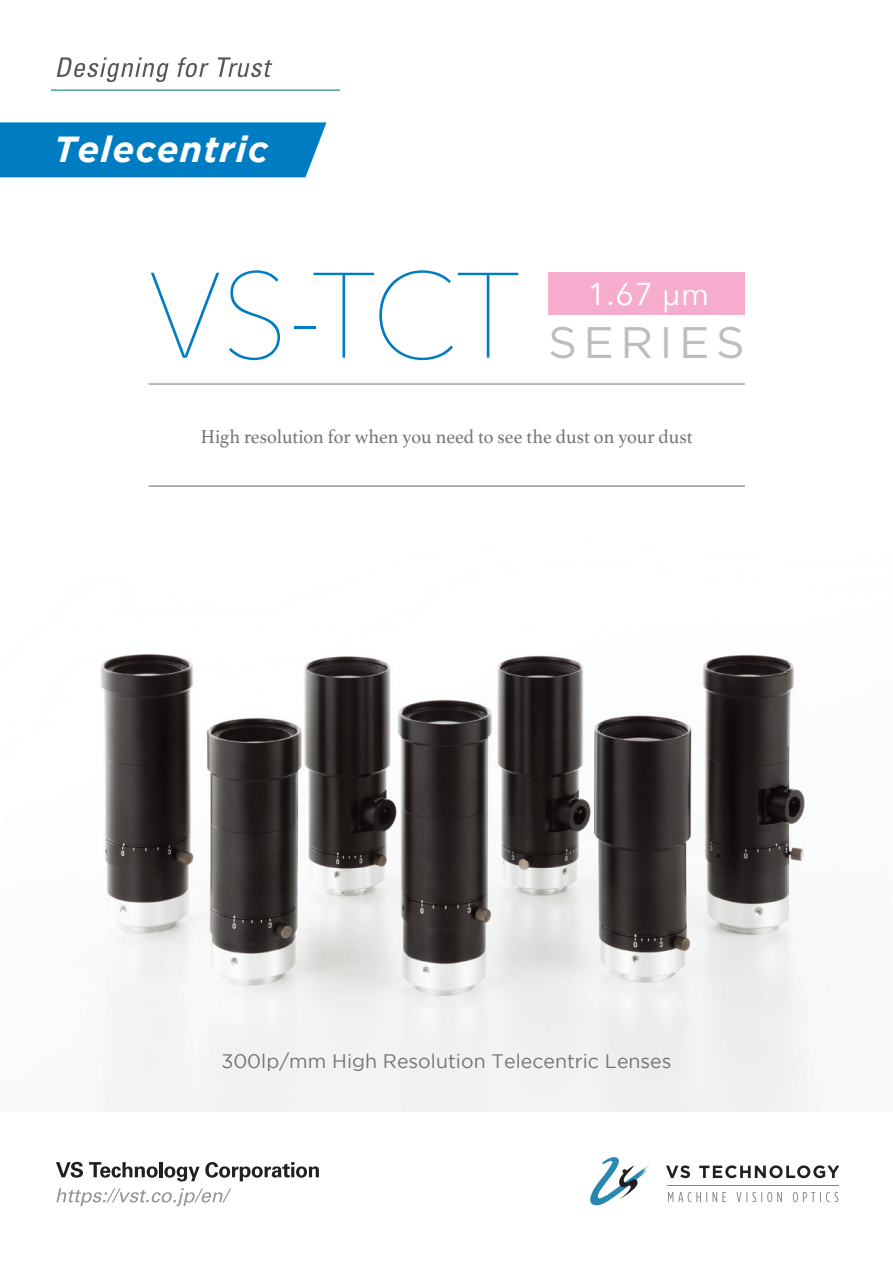
<style>
.page{position:relative;width:893px;height:1263px;background:#fff}
.page>*{position:absolute;margin:0;border:0;box-sizing:border-box;transform-origin:0 0}
.t1{font:200 120px "Avenir Next";color:#007cc3}
.t2{font:44.1px "Gotham";letter-spacing:.14em;color:#bcbdc0}
.t3{font:italic 700 36.15px "Gotham";letter-spacing:.03em;color:#fff}
.t4{font:31.5px "Avenir Next";color:#fff}
.t5{font:19.5px "Athelas";color:#747478}
.t6{font:19.5px "Gotham";color:#747478}
</style>
<div class="page">
<img style="left:100px;top:654px;width:719px;height:457px">
<div style="left:548px;top:273px;width:197px;height:42px;background:#f6adcd"></div>
<hr style="left:149px;top:384px;width:596px;height:1px;background:#747478">
<hr style="left:149px;top:383px;width:596px;height:1px;background:#bcbdc0">
<hr style="left:149px;top:486px;width:596px;height:1px;background:#747478">
<hr style="left:149px;top:485px;width:596px;height:1px;background:#bcbdc0">
<div style="left:0;top:122px;width:326px;height:55px;background:#007cc3"></div>
<svg style="left:57px;top:57px;width:112px;height:25px"></svg>
<svg style="left:177px;top:57px;width:32px;height:20px"></svg>
<svg style="left:218px;top:57px;width:54px;height:20px"></svg>
<hr style="left:51px;top:90px;width:289px;height:1px;background:#219472">
<svg style="left:668px;top:1192px;width:170px;height:10px"></svg>
<svg style="left:666px;top:1165px;width:173px;height:13px"></svg>
<hr style="left:667px;top:1185px;width:172px;height:1px;background:#858383">
<svg style="left:590px;top:1157px;width:60px;height:48px"></svg>
<svg style="left:56px;top:1162px;width:27px;height:16px"></svg>
<svg style="left:89px;top:1162px;width:69px;height:16px"></svg>
<hr style="left:159px;top:1162px;width:4px;height:15px;background:#231f20">
<svg style="left:164px;top:1162px;width:155px;height:19px"></svg>
<svg style="left:56px;top:1188px;width:175px;height:18px"></svg>
<h3 class="t3" style="left:54px;top:128px;width:215px">Telecentric</h3>
<h1 class="t1" style="left:149px;top:215px;width:373px">VS-TCT</h1>
<h3 class="t4" style="left:587px;top:267px;width:124px">1.67 μm</h3>
<h2 class="t2" style="left:548px;top:314px;width:198px">SERIES</h2>
<p class="t5" style="left:201px;top:421px;width:493px">High resolution for when you need to see the dust on your dust</p>
<p class="t6" style="left:221px;top:1050px;width:452px">300lp/mm High Resolution Telecentric Lenses</p>
</div>
